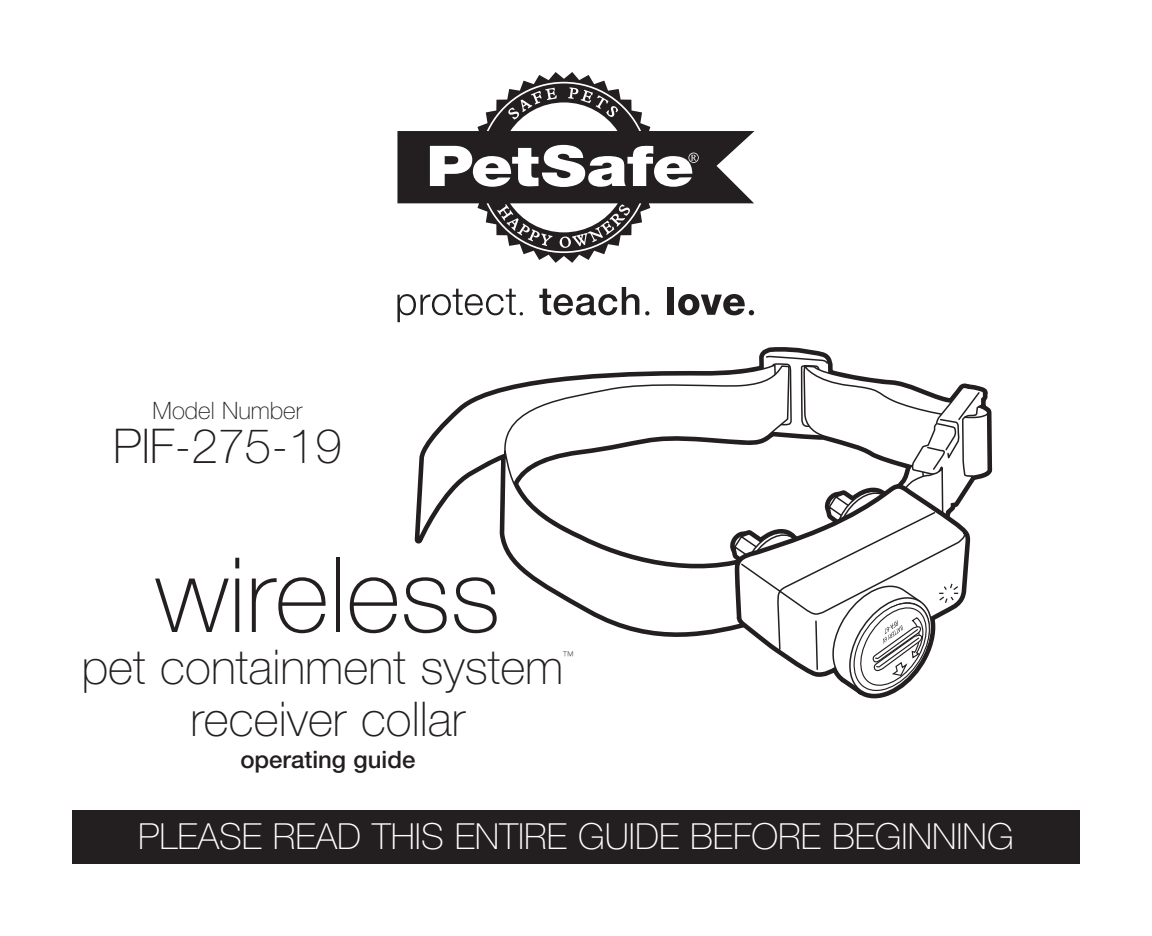
<style>
.page{position:relative;width:1152px;height:936px;background:#fff}
.page>*{position:absolute;margin:0;border:0;box-sizing:border-box;transform-origin:0 0}
.t1{font:100 104px "Helvetica Neue";color:#231f20}
.t2{font:100 48px "Helvetica Neue";color:#231f20}
.t3{font:100 36px "Helvetica Neue";color:#fff}
.t4{font:500 24px "Helvetica Neue";color:#231f20}
.t5{font:100 24px "Helvetica Neue";color:#231f20}
.t6{font:100 12px "Helvetica Neue";color:#231f20}
</style>
<div class="page">
<svg style="left:417px;top:391px;width:73px;height:149px"></svg>
<svg style="left:490px;top:370px;width:233px;height:170px"></svg>
<svg style="left:502px;top:436px;width:221px;height:201px"></svg>
<svg style="left:723px;top:347px;width:269px;height:351px"></svg>
<svg style="left:539px;top:287px;width:100px;height:28px"></svg>
<div style="left:667px;top:287px;width:7px;height:28px;background:#231f20"></div>
<svg style="left:397px;top:289px;width:126px;height:33px"></svg>
<svg style="left:645px;top:311px;width:4px;height:4px"></svg>
<svg style="left:678px;top:294px;width:76px;height:21px"></svg>
<svg style="left:397px;top:72px;width:358px;height:191px"></svg>
<svg style="left:689px;top:153px;width:9px;height:9px"></svg>
<div style="left:72px;top:810px;width:1008px;height:54px;background:#231f20"></div>
<p class="t5" style="left:153px;top:397px;width:152px">Model Number</p>
<p class="t2" style="left:113px;top:419px;width:230px">PIF-275-19</p>
<h1 class="t1" style="left:155px;top:537px;width:347px">wireless</h1>
<p class="t2" style="left:82px;top:640px;width:483px">pet containment system</p>
<p class="t6" style="left:562px;top:649px;width:13px">™</p>
<p class="t2" style="left:191px;top:692px;width:277px">receiver collar</p>
<p class="t4" style="left:240px;top:745px;width:176px">operating guide</p>
<p class="t3" style="left:138px;top:817px;width:781px">Please read this entire guide before beginnin</p>
<p class="t3" style="left:987px;top:817px;width:28px">g</p>
</div>
